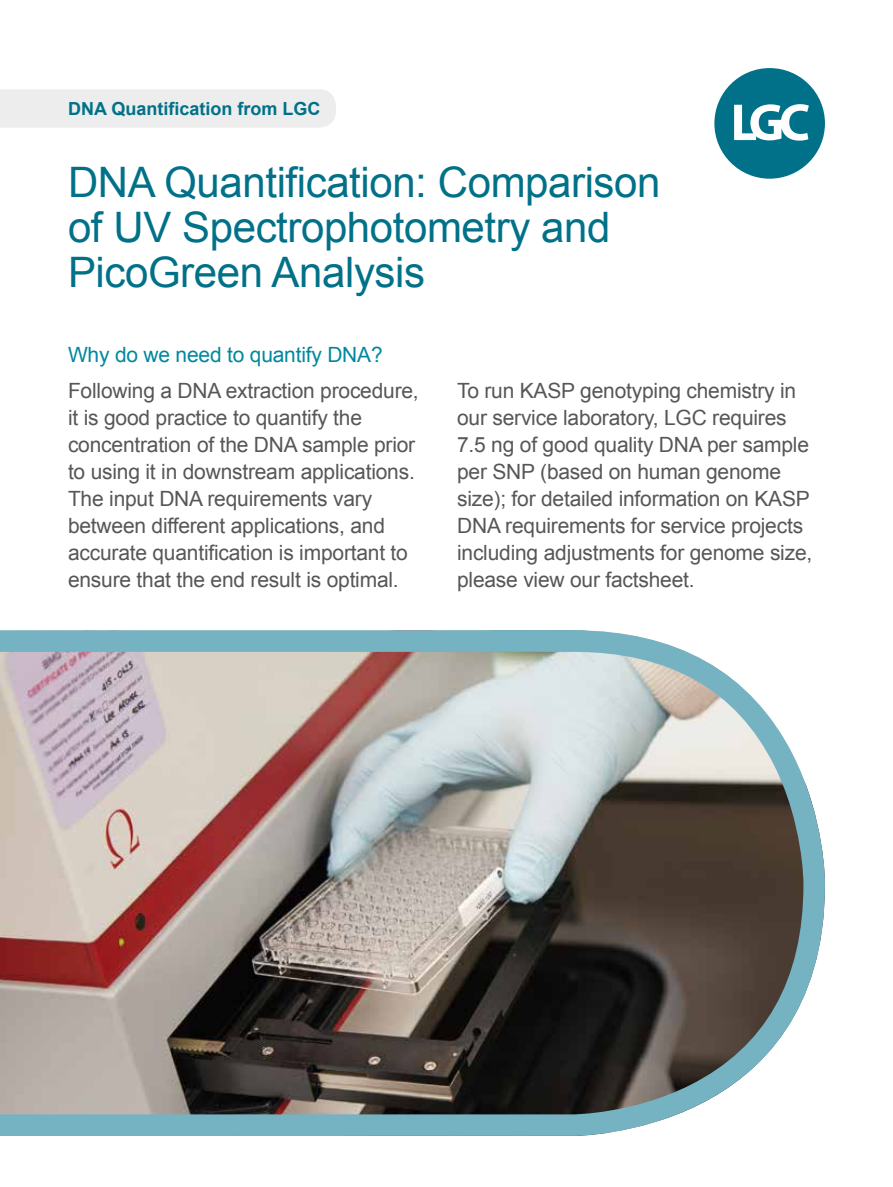
<style>
.page{position:relative;width:893px;height:1187px;background:#fff}
.page>*{position:absolute;margin:0;border:0;box-sizing:border-box;transform-origin:0 0}
.t1{font:42px/45px "Arial";letter-spacing:-.01em;color:#007188}
.t2{font:21px/27px "Arial";letter-spacing:-.01em;color:#575756}
.t3{font:21px "Arial";letter-spacing:-.01em;color:#00889e}
.t4{font:700 18px "Arial";color:#007188}
</style>
<div class="page">
<svg style="left:714px;top:68px;width:111px;height:111px"></svg>
<div style="left:0;top:89px;width:336px;height:39px;background:#ededed"></div>
<img style="left:0;top:630px;width:825px;height:506px">
<p class="t4" style="left:68px;top:99px;width:254px">DNA Quantification from LGC</p>
<h1 class="t1" style="left:68px;top:159px;width:594px">DNA Quantification: Comparison of UV Spectrophotometry and<br>PicoGreen Analysis</h1>
<p class="t3" style="left:68px;top:343px;width:316px">Why do we need to quantify DNA?</p>
<p class="t2" style="left:68px;top:377px;width:352px">Following a DNA extraction procedure, it is good practice to quantify the concentration of the DNA sample prior to using it in downstream applications.<br>The input DNA requirements vary between different applications, and accurate quantification is important to ensure that the end result is optimal.</p>
<p class="t2" style="left:457px;top:377px;width:357px">To run KASP genotyping chemistry in our service laboratory, LGC requires 7.5 ng of good quality DNA per sample per SNP (based on human genome size); for detailed information on KASP DNA requirements for service projects including adjustments for genome size, please view our factsheet.</p>
</div>
